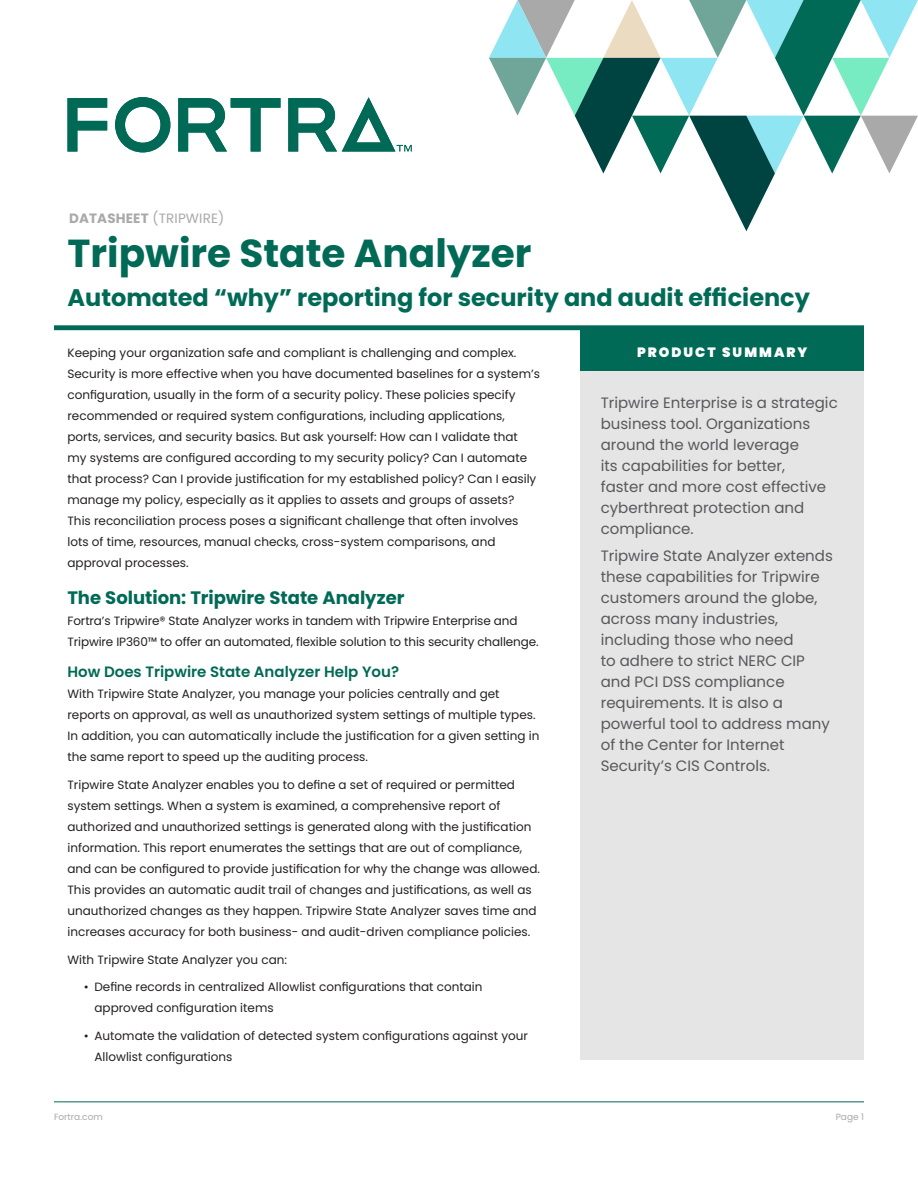
<style>
.page{position:relative;width:918px;height:1188px;background:#fff}
.page>*{position:absolute;margin:0;border:0;box-sizing:border-box;transform-origin:0 0}
.FTA_Title__no_rule{font:700 39px "Poppins";color:#006a56}
.FTA_Subtitle__above{font:700 24px "Poppins";color:#006a56}
.FTA_H1{font:700 18px "Poppins";color:#006a56}
.FTA_Sidebar_-_Body{font:15px/21px "Poppins";color:#57585a}
.FTA_H2{font:600 15px "Poppins";color:#006a56}
.FTA_Document_Type{font:13.5px "Poppins";letter-spacing:.01em;color:#a9a9a9}
.t1{font:900 13.5px "Poppins";letter-spacing:.15em;color:#fff}
.FTA_Body{font:12px/21px "Poppins";color:#231f20}
.t2{font:9px "Poppins";color:#a9a9a9}
.s1{font-weight:700}
</style>
<div class="page">
<svg style="left:489px;top:0;width:429px;height:231px"></svg>
<hr style="left:54px;top:1101px;width:810px;height:1px;background:#006a56">
<svg style="left:68px;top:98px;width:39px;height:54px"></svg>
<svg style="left:178px;top:98px;width:103px;height:54px"></svg>
<svg style="left:115px;top:97px;width:55px;height:55px"></svg>
<svg style="left:288px;top:97px;width:124px;height:55px"></svg>
<div style="left:580px;top:328px;width:284px;height:44px;background:#006a56"></div>
<div style="left:580px;top:372px;width:284px;height:688px;background:#e5e5e5"></div>
<div style="left:54px;top:325px;width:810px;height:5px;background:#006a56"></div>
<p class="FTA_Document_Type" style="left:69px;top:210px;width:157px"><span class="s1">DATASHEET</span> (TRIPWIRE)</p>
<p class="FTA_Title__no_rule" style="left:68px;top:230px;width:466px">Tripwire State Analyzer</p>
<p class="FTA_Subtitle__above" style="left:68px;top:284px;width:744px">Automated “why” reporting for security and audit efficiency</p>
<p class="FTA_Body" style="left:68px;top:342px;width:474px">Keeping your organization safe and compliant is challenging and complex.<br>Security is more effective when you have documented baselines for a system’s configuration, usually in the form of a security policy. These policies specify recommended or required system configurations, including applications, ports, services, and security basics. But ask yourself: How can I validate that my systems are configured according to my security policy? Can I automate that process? Can I provide justification for my established policy? Can I easily manage my policy, especially as it applies to assets and groups of assets?<br>This reconciliation process poses a significant challenge that often involves lots of time, resources, manual checks, cross-system comparisons, and approval processes.</p>
<p class="FTA_H1" style="left:68px;top:587px;width:339px">The Solution: Tripwire State Analyzer</p>
<p class="FTA_Body" style="left:68px;top:610px;width:473px">Fortra’s Tripwire® State Analyzer works in tandem with Tripwire Enterprise and<br>Tripwire IP360™ to offer an automated, flexible solution to this security challenge.</p>
<p class="FTA_H2" style="left:68px;top:663px;width:333px">How Does Tripwire State Analyzer Help You?</p>
<p class="FTA_Body" style="left:68px;top:683px;width:474px">With Tripwire State Analyzer, you manage your policies centrally and get reports on approval, as well as unauthorized system settings of multiple types.<br>In addition, you can automatically include the justification for a given setting in the same report to speed up the auditing process.</p>
<p class="FTA_Body" style="left:68px;top:774px;width:474px">Tripwire State Analyzer enables you to define a set of required or permitted system settings. When a system is examined, a comprehensive report of authorized and unauthorized settings is generated along with the justification information. This report enumerates the settings that are out of compliance, and can be configured to provide justification for why the change was allowed.<br>This provides an automatic audit trail of changes and justifications, as well as unauthorized changes as they happen. Tripwire State Analyzer saves time and increases accuracy for both business- and audit-driven compliance policies.</p>
<p class="FTA_Body" style="left:68px;top:949px;width:221px">With Tripwire State Analyzer you can:</p>
<p class="FTA_Body" style="left:94px;top:977px;width:390px;text-indent:-11px">• Define records in centralized Allowlist configurations that contain approved configuration items</p>
<p class="FTA_Body" style="left:94px;top:1025px;width:435px;text-indent:-11px">• Automate the validation of detected system configurations against your<br>Allowlist configurations</p>
<p class="t1" style="left:637px;top:344px;width:172px">PRODUCT SUMMARY</p>
<p class="FTA_Sidebar_-_Body" style="left:601px;top:392px;width:239px">Tripwire Enterprise is a strategic business tool. Organizations around the world leverage<br>its capabilities for better,<br>faster and more cost effective cyberthreat protection and compliance.</p>
<p class="FTA_Sidebar_-_Body" style="left:601px;top:546px;width:234px">Tripwire State Analyzer extends these capabilities for Tripwire customers around the globe, across many industries, including those who need<br>to adhere to strict NERC CIP and PCI DSS compliance requirements. It is also a powerful tool to address many of the Center for Internet<br>Security’s CIS Controls.</p>
<p class="t2" style="left:54px;top:1112px;width:50px">Fortra.com</p>
<p class="t2" style="left:836px;top:1112px;width:30px">Page 1</p>
</div>
